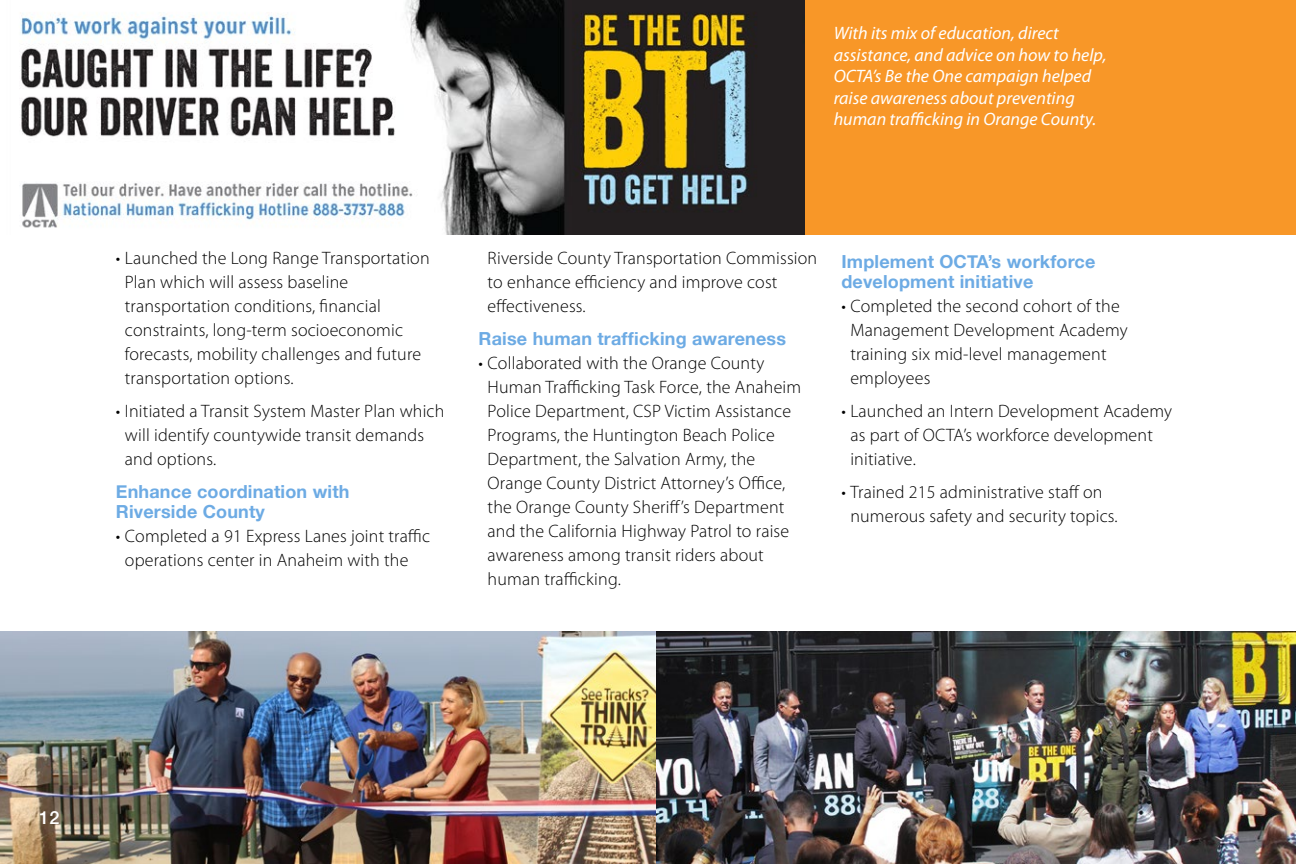
<style>
.page{position:relative;width:1296px;height:864px;background:#fff}
.page>*{position:absolute;margin:0;border:0;box-sizing:border-box;transform-origin:0 0}
.t1{font:300 18px/24px "Myriad Pro";letter-spacing:.01em;color:#000}
.t2{font:italic 18px/21.6px "Myriad Pro";color:#fff}
.t3{font:700 18px/20px "Helvetica Neue";letter-spacing:.01em;color:#6dabe4}
.t4{font:500 18px "Helvetica Neue";color:#fff}
</style>
<div class="page">
<img style="left:21px;top:0;width:785px;height:235px">
<img style="left:0;top:631px;width:1296px;height:233px">
<div style="left:806px;top:0;width:490px;height:235px;background:#f89728"></div>
<p class="t2" style="left:834px;top:22px;width:274px">With its mix of education, direct assistance, and advice on how to help, OCTA’s Be the One campaign helped raise awareness about preventing human trafficking in Orange County.</p>
<p class="t1" style="left:125px;top:246px;width:306px;text-indent:-9px">• Launched the Long Range Transportation Plan which will assess baseline transportation conditions, financial constraints, long-term socioeconomic forecasts, mobility challenges and future transportation options.</p>
<p class="t1" style="left:125px;top:399px;width:321px;text-indent:-9px">• Initiated a Transit System Master Plan which will identify countywide transit demands and options.</p>
<p class="t3" style="left:116px;top:482px;width:235px">Enhance coordination with<br>Riverside County</p>
<p class="t1" style="left:125px;top:524px;width:307px;text-indent:-9px">• Completed a 91 Express Lanes joint traffic operations center in Anaheim with the</p>
<p class="t1" style="left:488px;top:246px;width:331px">Riverside County Transportation Commission to enhance efficiency and improve cost effectiveness.</p>
<p class="t3" style="left:479px;top:329px;width:309px">Raise human trafficking awareness</p>
<p class="t1" style="left:488px;top:351px;width:315px;text-indent:-9px">• Collaborated with the Orange County Human Trafficking Task Force, the Anaheim Police Department, CSP Victim Assistance Programs, the Huntington Beach Police Department, the Salvation Army, the Orange County District Attorney’s Office, the Orange County Sheriff’s Department and the California Highway Patrol to raise awareness among transit riders about human trafficking.</p>
<p class="t3" style="left:841px;top:252px;width:256px">Implement OCTA’s workforce development initiative</p>
<p class="t1" style="left:850px;top:294px;width:279px;text-indent:-9px">• Completed the second cohort of the<br>Management Development Academy training six mid-level management employees</p>
<p class="t1" style="left:850px;top:399px;width:323px;text-indent:-9px">• Launched an Intern Development Academy as part of OCTA’s workforce development initiative.</p>
<p class="t1" style="left:850px;top:480px;width:269px;text-indent:-9px">• Trained 215 administrative staff on numerous safety and security topics.</p>
<p class="t4" style="left:39px;top:803px;width:22px">12</p>
</div>
